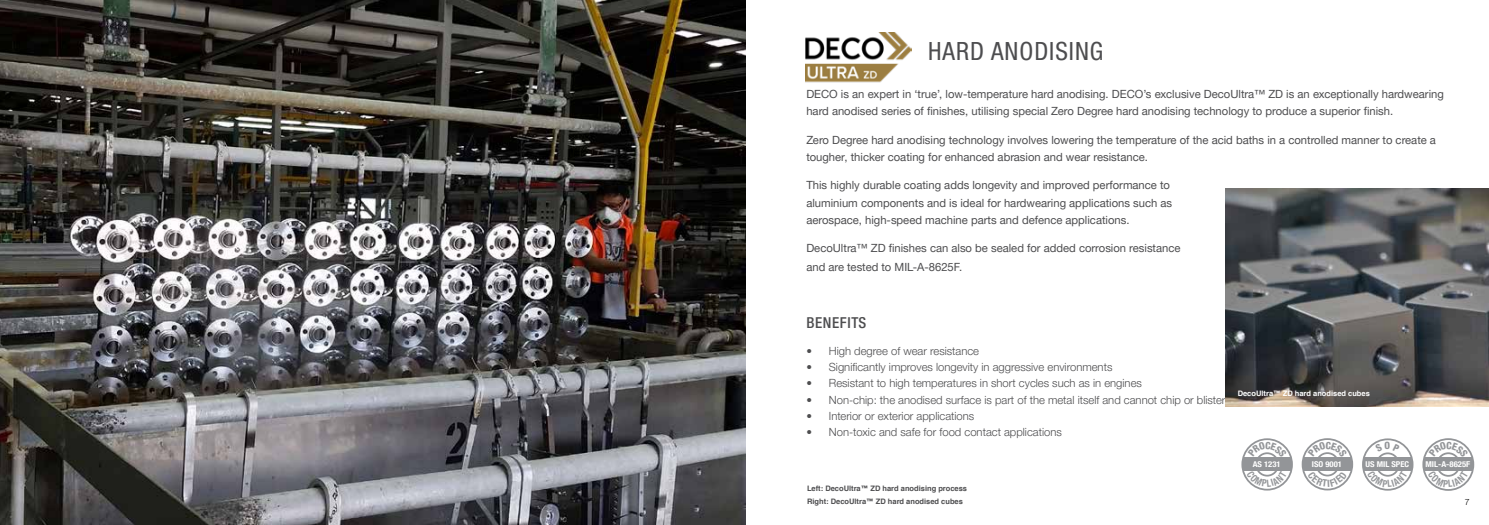
<style>
.page{position:relative;width:1489px;height:525px;background:#fff}
.page>*{position:absolute;margin:0;border:0;box-sizing:border-box;transform-origin:0 0}
.t1{font:condensed 25px "Helvetica Neue LTW1 G";letter-spacing:.04em;color:#4d4d4f}
.t2{font:500 condensed 15px "Helvetica Neue LTW1 G";letter-spacing:.04em;color:#4d4d4f}
.t3{font:11.25px/17.5px "Helvetica Neue LTW1 G";color:#4d4d4f}
.t4{font:300 11.25px "Helvetica Neue LTW1 G";color:#4d4d4f}
.t5{font:300 8.75px "Helvetica Neue LTW1 G";color:#000}
.t6{font:700 condensed 8px "Helvetica Neue LTW1 G";color:#fff;scale:1.09 1}
.t7{font:700 7.5px/12.5px "Helvetica";color:#4d4d4f}
.t8{font:700 7.5px "Helvetica";color:#fff}
</style>
<div class="page">
<img style="left:0;top:0;width:745px;height:524px">
<img style="left:805px;top:33px;width:106px;height:49px">
<div style="left:1375px;top:452px;width:24px;height:24px;border:2px solid #939598;border-radius:50%"></div>
<div style="left:1362px;top:457px;width:50px;height:13px;background:#939598"></div>
<div style="left:1361px;top:438px;width:52px;height:52px;border:2px solid #939598;border-radius:50%"></div>
<div style="left:1302px;top:457px;width:50px;height:13px;background:#939598"></div>
<div style="left:1301px;top:438px;width:51px;height:52px;border:2px solid #939598;border-radius:50%"></div>
<div style="left:1423px;top:457px;width:50px;height:13px;background:#939598"></div>
<div style="left:1422px;top:438px;width:51px;height:52px;border:2px solid #939598;border-radius:50%"></div>
<div style="left:1242px;top:457px;width:49px;height:13px;background:#939598"></div>
<div style="left:1241px;top:438px;width:51px;height:52px;border:2px solid #939598;border-radius:50%"></div>
<img style="left:1225px;top:189px;width:263px;height:217px">
<svg style="left:1374px;top:441px;width:25px;height:4px"></svg>
<svg style="left:1367px;top:470px;width:40px;height:17px"></svg>
<svg style="left:1307px;top:441px;width:39px;height:16px"></svg>
<svg style="left:1307px;top:470px;width:39px;height:17px"></svg>
<svg style="left:1428px;top:441px;width:39px;height:16px"></svg>
<svg style="left:1427px;top:470px;width:41px;height:17px"></svg>
<svg style="left:1247px;top:441px;width:39px;height:16px"></svg>
<svg style="left:1246px;top:470px;width:40px;height:17px"></svg>
<h1 class="t1" style="left:928px;top:36px;width:177px">HARD ANODISING</h1>
<p class="t3" style="left:806px;top:85px;width:639px">DECO is an expert in ‘true’, low-temperature hard anodising. DECO’s exclusive DecoUltra™ ZD is an exceptionally hardwearing hard anodised series of finishes, utilising special Zero Degree hard anodising technology to produce a superior finish.</p>
<p class="t3" style="left:806px;top:131px;width:631px">Zero Degree hard anodising technology involves lowering the temperature of the acid baths in a controlled manner to create a tougher, thicker coating for enhanced abrasion and wear resistance.</p>
<p class="t3" style="left:806px;top:176px;width:367px">This highly durable coating adds longevity and improved performance to aluminium components and is ideal for hardwearing applications such as aerospace, high-speed machine parts and defence applications.</p>
<p class="t3" style="left:806px;top:239px;width:376px;line-height:18px">DecoUltra™ ZD finishes can also be sealed for added corrosion resistance and are tested to MIL-A-8625F.</p>
<h2 class="t2" style="left:806px;top:313px;width:61px">BENEFITS</h2>
<p class="t4" style="left:806px;top:343px;width:174px">• High degree of wear resistance</p>
<p class="t4" style="left:806px;top:360px;width:307px">• Significantly improves longevity in aggressive environments</p>
<p class="t4" style="left:806px;top:376px;width:337px">• Resistant to high temperatures in short cycles such as in engines</p>
<p class="t4" style="left:806px;top:392px;width:420px">• Non-chip: the anodised surface is part of the metal itself and cannot chip or blister</p>
<p class="t4" style="left:806px;top:408px;width:169px">• Interior or exterior applications</p>
<p class="t4" style="left:806px;top:425px;width:257px">• Non-toxic and safe for food contact applications</p>
<p class="t7" style="left:807px;top:482px;width:162px">Left: DecoUltra™ ZD hard anodising process<br>Right: DecoUltra™ ZD hard anodised cubes</p>
<p class="t8" style="left:1237px;top:387px;width:134px">DecoUltra™ ZD hard anodised cubes</p>
<p class="t6" style="left:1252px;top:459px;width:27px">AS 1231</p>
<p class="t6" style="left:1311px;top:459px;width:29px">ISO 9001</p>
<p class="t6" style="left:1425px;top:459px;width:43px">MIL-A-8625F</p>
<p class="t6" style="left:1365px;top:459px;width:42px">US MIL SPEC</p>
<p class="t5" style="left:1464px;top:496px;width:6px">7</p>
</div>
